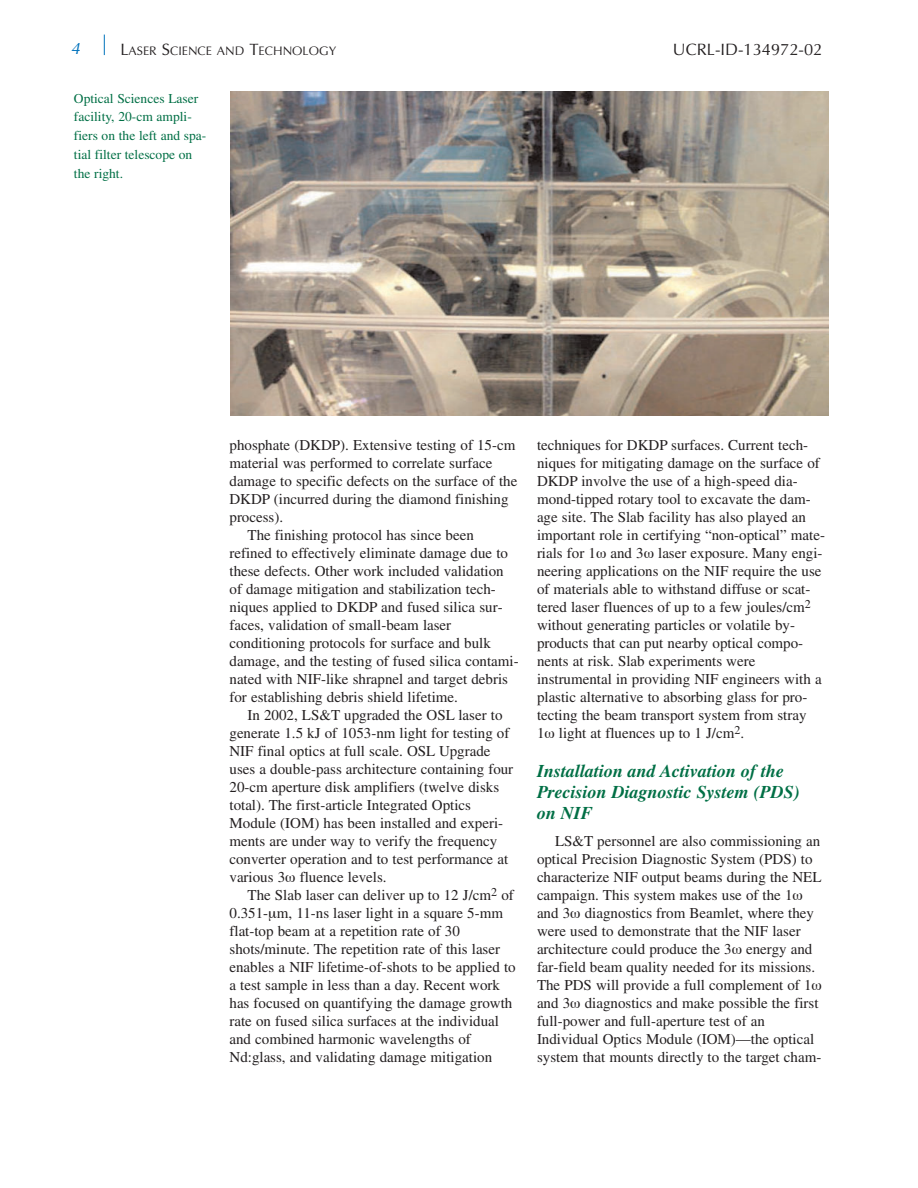
<style>
.page{position:relative;width:918px;height:1188px;background:#fff}
.page>*{position:absolute;margin:0;border:0;box-sizing:border-box;transform-origin:0 0}
.t1{font:italic 700 18px/21px "Times";color:#006f45}
.t2{font:16.5px "Optima";color:#231f20}
.t3{font:italic 16.5px "Optima";color:#0072bc}
.t4{font:15px/18px "Times";color:#231f20}
.t5{font:13.5px/18.8px "Times";color:#006f45}
.t6{font:12.3px "Optima";color:#231f20}
.s1{font-size:16.5px}
</style>
<div class="page">
<svg style="left:104px;top:35px;width:1px;height:20px"></svg>
<img style="left:230px;top:92px;width:599px;height:323px">
<p class="t3" style="left:71px;top:42px;width:11px">4</p>
<p class="t6" style="left:120px;top:46px;width:217px"><span class="s1">L</span>ASER <span class="s1">S</span>CIENCE AND <span class="s1">T</span>ECHNOLOGY</p>
<p class="t2" style="left:673px;top:43px;width:151px">UCRL-ID-134972-02</p>
<p class="t5" style="left:74px;top:90px;width:134px">Optical Sciences Laser facility, 20-cm ampli&shy;fiers on the left and spa&shy;tial filter telescope on the right.</p>
<p class="t4" style="left:230px;top:437px;width:287px">phosphate (DKDP). Extensive testing of 15-cm</p>
<p class="t4" style="left:230px;top:455px;width:264px">material was performed to correlate surface</p>
<p class="t4" style="left:230px;top:473px;width:289px">damage to specific defects on the surface of the</p>
<p class="t4" style="left:230px;top:491px;width:281px">DKDP (incurred during the diamond finishing</p>
<p class="t4" style="left:230px;top:509px;width:55px">process).</p>
<p class="t4" style="left:248px;top:527px;width:228px">The finishing protocol has since been</p>
<p class="t4" style="left:230px;top:545px;width:280px">refined to effectively eliminate damage due to</p>
<p class="t4" style="left:230px;top:563px;width:276px">these defects. Other work included validation</p>
<p class="t4" style="left:230px;top:581px;width:268px">of damage mitigation and stabilization tech-</p>
<p class="t4" style="left:230px;top:599px;width:275px">niques applied to DKDP and fused silica sur-</p>
<p class="t4" style="left:230px;top:617px;width:223px">faces, validation of small-beam laser</p>
<p class="t4" style="left:230px;top:635px;width:263px">conditioning protocols for surface and bulk</p>
<p class="t4" style="left:230px;top:653px;width:291px">damage, and the testing of fused silica contami-</p>
<p class="t4" style="left:230px;top:671px;width:280px">nated with NIF-like shrapnel and target debris</p>
<p class="t4" style="left:230px;top:689px;width:230px">for establishing debris shield lifetime.</p>
<p class="t4" style="left:248px;top:707px;width:257px">In 2002, LS&amp;T upgraded the OSL laser to</p>
<p class="t4" style="left:230px;top:725px;width:281px">generate 1.5 kJ of 1053-nm light for testing of</p>
<p class="t4" style="left:230px;top:743px;width:263px">NIF final optics at full scale. OSL Upgrade</p>
<p class="t4" style="left:230px;top:761px;width:285px">uses a double-pass architecture containing four</p>
<p class="t4" style="left:230px;top:779px;width:271px">20-cm aperture disk amplifiers (twelve disks</p>
<p class="t4" style="left:230px;top:797px;width:243px">total). The first-article Integrated Optics</p>
<p class="t4" style="left:230px;top:815px;width:275px">Module (IOM) has been installed and experi-</p>
<p class="t4" style="left:230px;top:833px;width:269px">ments are under way to verify the frequency</p>
<p class="t4" style="left:230px;top:851px;width:280px">converter operation and to test performance at</p>
<p class="t4" style="left:230px;top:869px;width:159px">various 3 fluence levels.</p>
<p class="t4" style="left:248px;top:887px;width:268px">The Slab laser can deliver up to 12 J/cm<sup>2</sup> of</p>
<p class="t4" style="left:230px;top:905px;width:275px">0.351- m, 11-ns laser light in a square 5-mm</p>
<p class="t4" style="left:230px;top:923px;width:232px">flat-top beam at a repetition rate of 30</p>
<p class="t4" style="left:230px;top:941px;width:272px">shots/minute. The repetition rate of this laser</p>
<p class="t4" style="left:230px;top:959px;width:288px">enables a NIF lifetime-of-shots to be applied to</p>
<p class="t4" style="left:230px;top:977px;width:272px">a test sample in less than a day. Recent work</p>
<p class="t4" style="left:230px;top:995px;width:284px">has focused on quantifying the damage growth</p>
<p class="t4" style="left:230px;top:1013px;width:271px">rate on fused silica surfaces at the individual</p>
<p class="t4" style="left:230px;top:1031px;width:243px">and combined harmonic wavelengths of</p>
<p class="t4" style="left:230px;top:1049px;width:264px">Nd:glass, and validating damage mitigation</p>
<p class="t4" style="left:537px;top:437px;width:290px">techniques for DKDP surfaces. Current tech&shy;niques for mitigating damage on the surface of DKDP involve the use of a high-speed dia&shy;mond-tipped rotary tool to excavate the dam&shy;age site. The Slab facility has also played an important role in certifying “non-optical” mate&shy;rials for 1 and 3 laser exposure. Many engi&shy;neering applications on the NIF require the use of materials able to withstand diffuse or scat&shy;tered laser fluences of up to a few joules/cm<sup>2 </sup>without generating particles or volatile by&shy;products that can put nearby optical compo&shy;nents at risk. Slab experiments were instrumental in providing NIF engineers with a plastic alternative to absorbing glass for pro&shy;tecting the beam transport system from stray<br>1 light at fluences up to 1 J/cm<sup>2</sup>.</p>
<p class="t1" style="left:537px;top:762px;width:264px">Installation and Activation of the<br>Precision Diagnostic System (PDS) on NIF</p>
<p class="t4" style="left:537px;top:833px;width:286px;text-indent:18px">LS&amp;T personnel are also commissioning an optical Precision Diagnostic System (PDS) to characterize NIF output beams during the NEL campaign. This system makes use of the 1<br>and 3 diagnostics from Beamlet, where they were used to demonstrate that the NIF laser architecture could produce the 3 energy and far-field beam quality needed for its missions.<br>The PDS will provide a full complement of 1 and 3 diagnostics and make possible the first full-power and full-aperture test of an Individual Optics Module (IOM)—the optical system that mounts directly to the target cham-</p>
</div>
